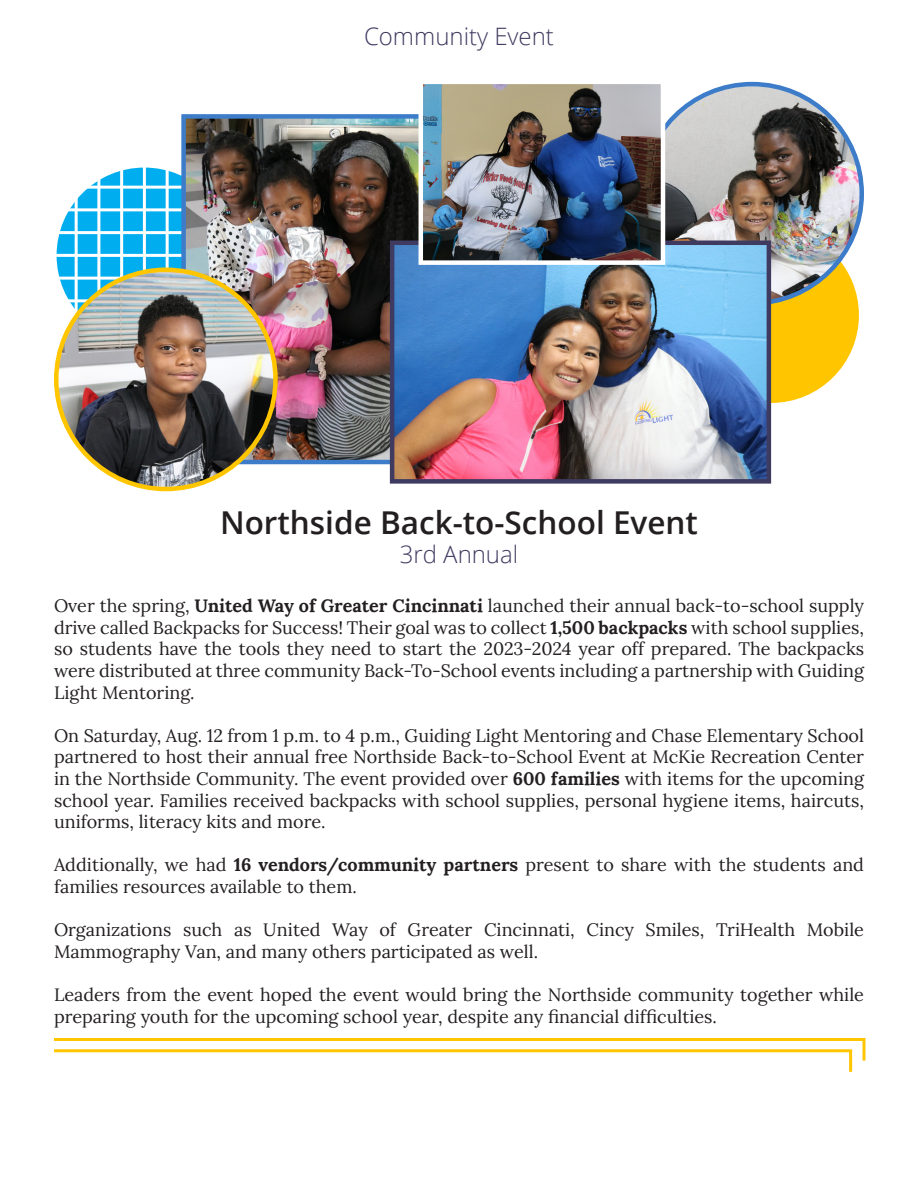
<style>
.page{position:relative;width:918px;height:1188px;background:#fff}
.page>*{position:absolute;margin:0;border:0;box-sizing:border-box;transform-origin:0 0}
.t1{font:600 31.5px "Open Sans";color:#231f20}
.t2{font:300 24px "Open Sans";color:#3f3a60}
.t3{font:18px/21.6px "Lora";color:#231f20}
.s1{font-weight:700}
</style>
<div class="page">
<div style="left:683px;top:227px;width:176px;height:176px;background:#ffc600;border-radius:50%"></div>
<div style="left:57px;top:168px;width:175px;height:175px;background:#00aeef;border-radius:50%"></div>
<hr style="left:0;top:186px;width:320px;height:3px;background:#fff">
<hr style="left:0;top:208px;width:320px;height:3px;background:#fff">
<hr style="left:0;top:231px;width:320px;height:3px;background:#fff">
<hr style="left:0;top:254px;width:320px;height:3px;background:#fff">
<hr style="left:166px;top:80px;width:3px;height:351px;background:#fff">
<hr style="left:143px;top:80px;width:3px;height:351px;background:#fff">
<hr style="left:120px;top:80px;width:3px;height:351px;background:#fff">
<hr style="left:97px;top:80px;width:3px;height:351px;background:#fff">
<hr style="left:75px;top:80px;width:3px;height:351px;background:#fff">
<svg style="left:54px;top:1038px;width:812px;height:34px"></svg>
<img style="left:643px;top:84px;width:219px;height:219px;border-radius:110px">
<img style="left:186px;top:119px;width:233px;height:340px">
<div style="left:181px;top:114px;width:278px;height:350px;border:4px solid #3d7cc9"></div>
<img style="left:395px;top:246px;width:371px;height:233px">
<div style="left:390px;top:241px;width:381px;height:243px;border:4px solid #3f3a60"></div>
<img style="left:56px;top:270px;width:219px;height:217px">
<img style="left:424px;top:85px;width:236px;height:175px">
<div style="left:419px;top:80px;width:246px;height:185px;border:4px solid #fff"></div>
<p class="t2" style="left:364px;top:20px;width:192px">Community Event</p>
<p class="t1" style="left:220px;top:501px;width:479px">Northside Back-to-School Event</p>
<p class="t2" style="left:400px;top:538px;width:120px">3rd Annual</p>
<p class="t3" style="left:54px;top:594px;width:812px;text-align:justify">Over the spring, <span class="s1">United Way of Greater Cincinnati</span> launched their annual back-to-school supply drive called Backpacks for Success! Their goal was to collect <span class="s1">1,500 backpacks</span> with school supplies, so students have the tools they need to start the 2023-2024 year off prepared. The backpacks were distributed at three community Back-To-School events including a partnership with Guiding Light Mentoring.</p>
<p class="t3" style="left:54px;top:723px;width:812px;text-align:justify">On Saturday, Aug. 12 from 1 p.m. to 4 p.m., Guiding Light Mentoring and Chase Elementary School partnered to host their annual free Northside Back-to-School Event at McKie Recreation Center in the Northside Community. The event provided over <span class="s1">600 families</span> with items for the upcoming school year. Families received backpacks with school supplies, personal hygiene items, haircuts, uniforms, literacy kits and more.</p>
<p class="t3" style="left:54px;top:853px;width:812px">Additionally, we had <span class="s1">16 vendors/community partners</span> present to share with the students and families resources available to them.</p>
<p class="t3" style="left:54px;top:918px;width:812px">Organizations such as United Way of Greater Cincinnati, Cincy Smiles, TriHealth Mobile<br>Mammography Van, and many others participated as well.</p>
<p class="t3" style="left:54px;top:983px;width:812px">Leaders from the event hoped the event would bring the Northside community together while preparing youth for the upcoming school year, despite any financial difficulties.</p>
</div>
